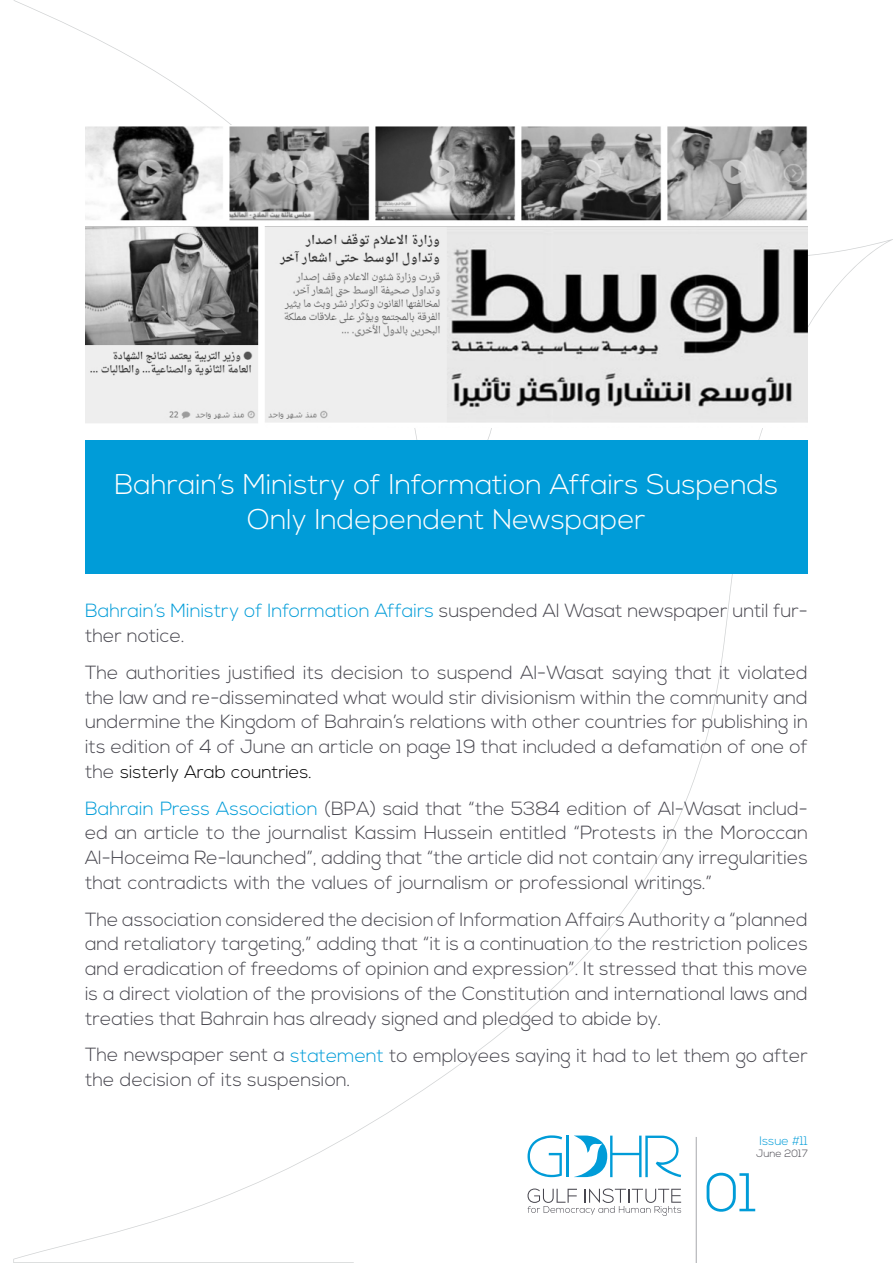
<style>
.page{position:relative;width:893px;height:1263px;background:#fff}
.page>*{position:absolute;margin:0;border:0;box-sizing:border-box;transform-origin:0 0}
.t1{font:300 54.45px "Nexa";color:#009cd8}
.t2{font:300 28.5px/34.5px "Nexa";color:#fff;text-align:center}
.t3{font:300 19.05px/24.8px "Nexa";color:#48474f;text-align:justify}
.t4{font:300 19.05px "Nexa";color:#009cd8}
.t5{font:300 18px "Nexa";color:#000}
.t6{font:300 12.3px "Nexa";color:#009cd8}
.t7{font:300 10.5px "Nexa";color:#48474f}
.s1{color:#48474f}
.s2{font-size:19.05px;color:#48474f}
.s3{color:#009cd8}
</style>
<div class="page">
<svg style="left:527px;top:1188px;width:154px;height:28px"></svg>
<svg style="left:527px;top:1135px;width:35px;height:42px"></svg>
<hr style="left:566px;top:1135px;width:3px;height:42px;background:#009cd8">
<svg style="left:574px;top:1135px;width:107px;height:42px"></svg>
<hr style="left:696px;top:1137px;width:1px;height:126px;background:#a7a9ac">
<img style="left:85px;top:126px;width:723px;height:297px">
<div style="left:85px;top:440px;width:723px;height:134px;background:#009cd8"></div>
<h2 class="t2" style="left:114px;top:469px;width:665px">Bahrains’ Ministry of Information Affairs Suspends<br>Only Independent Newspaper</h2>
<p class="t4" style="left:85px;top:600px;width:724px">Bahrains’ Ministry of Information Affairs <span class="s1">suspended Al Wasat newspaper until fur-</span></p>
<p class="t3" style="left:85px;top:624px;width:101px">ther notice.</p>
<p class="t3" style="left:85px;top:661px;width:724px">The authorities justified its decision to suspend Al-Wasat saying that it violated the law and re-disseminated what would stir divisionism within the community and undermine the Kingdom of Bahrains’ relations with other countries for publishing in its edition of 4 of June an article on page 19 that included a defamation of one of</p>
<p class="t5" style="left:85px;top:761px;width:228px"><span class="s2">the</span> sisterly Arab countries.</p>
<p class="t3" style="left:85px;top:797px;width:724px"><span class="s3">Bahrain Press Association</span> (BPA) said that “the 5384 edition of Al-Wasat includ-</p>
<p class="t3" style="left:85px;top:846px;width:724px">Al-Hoceima Re-launched ,” adding that “the article did not contain any irregularities that contradicts with the values of journalism or professional writings “.</p>
<p class="t3" style="left:85px;top:908px;width:724px">The association considered the decision of Information Affairs Authority a “planned and retaliatory targeting ” , adding that “ isit a continuation to the restriction polices and eradication of freedoms of opinion and expression I t.” stressed that this move is a direct violation of the provisions of the Constitution and international laws and treaties that Bahrain has already signed and pledged to abide by.</p>
<p class="t3" style="left:85px;top:1043px;width:724px">The newspaper sent a <span class="s3">statement</span> to employees saying it had to let them go after the decision of its suspension.</p>
<p class="t3" style="left:85px;top:821px;width:724px">ed an article to the journalist Kassim Hussein entitled “Protests in the Moroccan</p>
<p class="t6" style="left:760px;top:1133px;width:50px">Issue #11</p>
<p class="t7" style="left:756px;top:1147px;width:53px">June 2017</p>
<h1 class="t1" style="left:705px;top:1161px;width:54px">01</h1>
</div>
